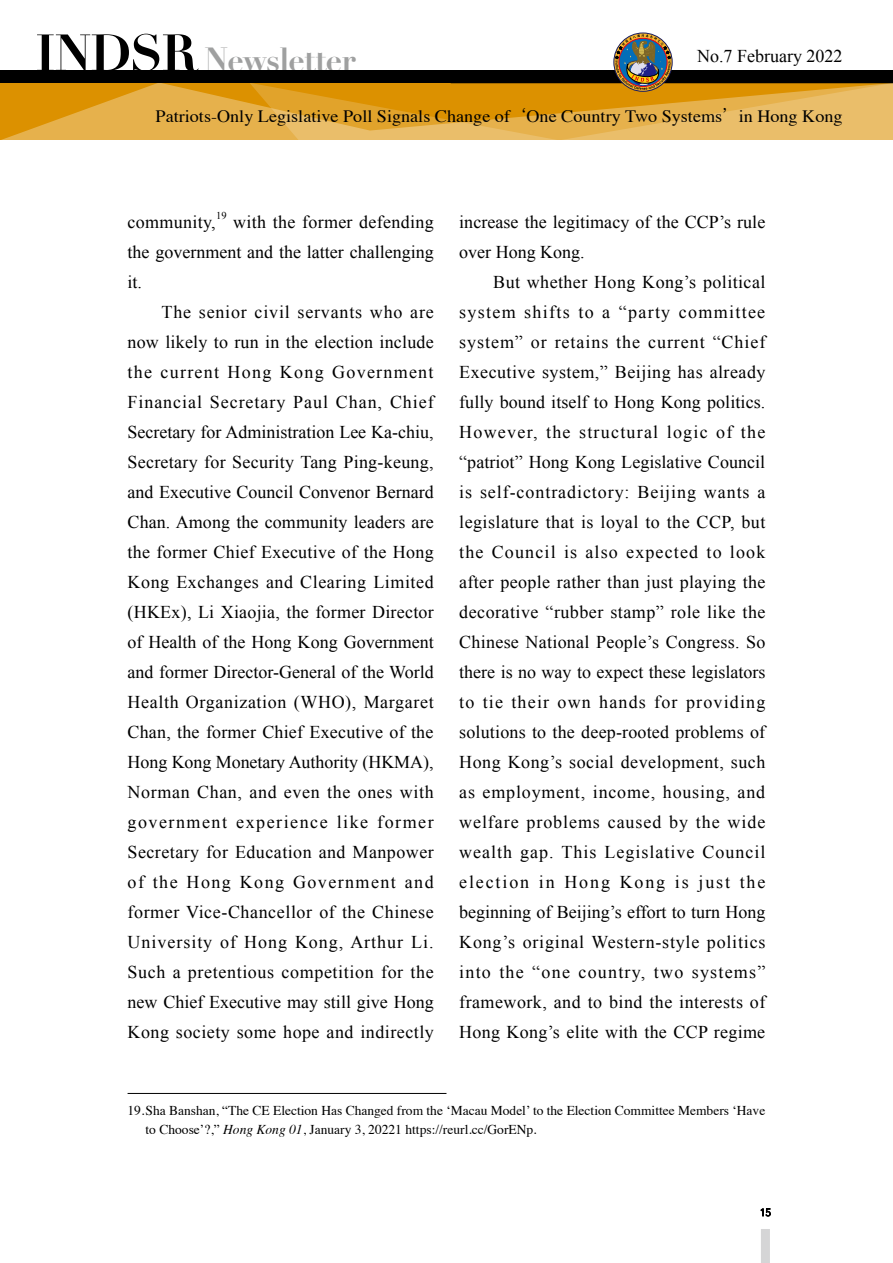
<style>
.page{position:relative;width:893px;height:1263px;background:#fff}
.page>*{position:absolute;margin:0;border:0;box-sizing:border-box;transform-origin:0 0}
.t1{font:700 32.7px "Didot";letter-spacing:-.03em;color:#9fa0a0}
.t2{font:18px/30px "Times New Roman";letter-spacing:.005em;color:#000;text-align:justify}
.t3{font:17.4px "Times";color:#000;scale:1.05 1}
.t4{font:13.5px/19.5px "Times";color:#000}
.t5{font:10.5px "Times New Roman";color:#000}
.s1{font-size:50.55px;color:#000}
.s2{font-family:"Noto Serif CJ Ktc";font-size:16.5px}
.s3{font-style:italic}
</style>
<div class="page">
<svg style="left:0;top:83px;width:249px;height:57px;background:#e2a42e"></svg>
<svg style="left:761px;top:1208px;width:10px;height:8px"></svg>
<div style="left:0;top:70px;width:893px;height:13px;background:#000"></div>
<svg style="left:249px;top:34px;width:644px;height:106px"></svg>
<div style="left:761px;top:1229px;width:9px;height:34px;background:#d5d5d6"></div>
<hr style="left:128px;top:1093px;width:318px;height:1px;background:#000">
<h1 class="t1" style="left:35px;top:38px;width:322px"><span class="s1">INDSR</span> Newsletter</h1>
<p class="t2" style="left:697px;top:41px;width:147px">No.7 February 2022</p>
<p class="t3" style="left:156px;top:100px;width:656px">Patriots-Only Legislative Poll Signals Change of<span class="s2">‘</span>One Country Two Systems<span class="s2">’</span>in Hong Kong</p>
<p class="t2" style="left:128px;top:206px;width:90px">community,</p>
<p class="t5" style="left:216px;top:209px;width:12px">19</p>
<p class="t2" style="left:128px;top:206px;width:308px;text-indent:106px">with the former defending the government and the latter challenging it.</p>
<p class="t2" style="left:128px;top:296px;width:308px;text-indent:34px">The senior civil servants who are now likely to run in the election include the current Hong Kong Government Financial Secretary Paul Chan, Chief Secretary for Administration Lee Ka-chiu, Secretary for Security Tang Ping-keung, and Executive Council Convenor Bernard Chan. Among the community leaders are the former Chief Executive of the Hong Kong Exchanges and Clearing Limited (HKEx), Li Xiaojia, the former Director of Health of the Hong Kong Government and former Director-General of the World Health Organization (WHO), Margaret Chan, the former Chief Executive of the Hong Kong Monetary Authority (HKMA), Norman Chan, and even the ones with government experience like former Secretary for Education and Manpower of the Hong Kong Government and former Vice-Chancellor of the Chinese University of Hong Kong, Arthur Li.<br>Such a pretentious competition for the new Chief Executive may still give Hong Kong society some hope and indirectly</p>
<p class="t2" style="left:459px;top:206px;width:308px">increase the legitimacy of the CCP’s rule over Hong Kong.</p>
<p class="t2" style="left:459px;top:266px;width:308px;text-indent:34px">But whether Hong Kong’s political system shifts to a “party committee system” or retains the current “Chief Executive system,” Beijing has already fully bound itself to Hong Kong politics.<br>However, the structural logic of the “patriot” Hong Kong Legislative Council is self-contradictory: Beijing wants a legislature that is loyal to the CCP, but the Council is also expected to look after people rather than just playing the decorative “rubber stamp” role like the Chinese National People’s Congress. So there is no way to expect these legislators to tie their own hands for providing solutions to the deep-rooted problems of Hong Kong’s social development, such as employment, income, housing, and welfare problems caused by the wide wealth gap. This Legislative Council election in Hong Kong is just the beginning of Beijing’s effort to turn Hong Kong’s original Western-style politics into the “one country, two systems” framework, and to bind the interests of Hong Kong’s elite with the CCP regime</p>
<p class="t4" style="left:146px;top:1099px;width:621px;text-indent:-18px">19. Sha Banshan, “The CE Election Has Changed from the ‘Macau Model’ to the Election Committee Members ‘Have to Choose’?,” <span class="s3">Hong Kong 01</span>, January 3, 20221 https://reurl.cc/GorENp.</p>
</div>
